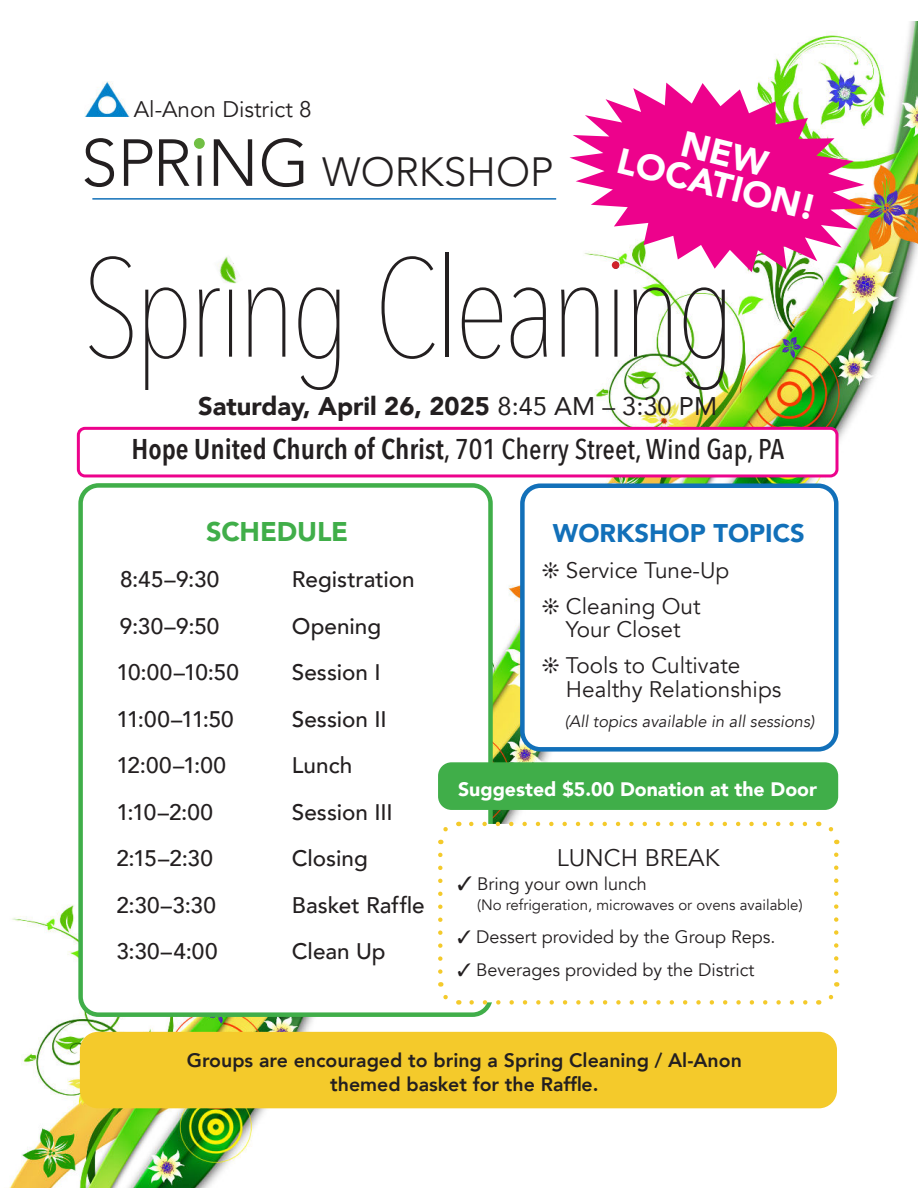
<style>
.page{position:relative;width:918px;height:1188px;background:#fff}
.page>*{position:absolute;margin:0;border:0;box-sizing:border-box;transform-origin:0 0}
.t1{font:200 138.75px "Avenir Next Condensed";letter-spacing:-.04em;color:#231f20}
.t2{font:300 40.8px "Avenir";color:#231f20}
.t3{font:900 36px/31.5px "Avenir";color:#fff;text-align:center}
.t4{font:500 28.5px "Avenir Next Condensed";color:#231f20}
.t5{font:900 27px "Avenir";letter-spacing:-.01em;color:#40ae49}
.t6{font:900 25.5px "Avenir";color:#231f20}
.t7{font:900 25.5px "Avenir";color:#1270b9}
.t8{font:24px "Avenir";color:#231f20}
.t9{font:500 22.5px "Avenir";color:#231f20}
.t10{font:22.5px/36px "Avenir";color:#231f20}
.t11{font:800 19.5px/24px "Avenir";color:#231f20;text-align:center}
.t12{font:900 19.5px "Avenir";color:#fff}
.t13{font:18px "Avenir";color:#231f20}
.t14{font:italic 16.5px "Avenir";color:#231f20}
.t15{font:15px "Avenir";color:#231f20}
.s1{font-size:65.7px}
.s2{font-weight:400}
.s3{font-weight:600}
</style>
<div class="page">
<img style="left:493px;top:585px;width:126px;height:237px">
<img style="left:9px;top:905px;width:377px;height:283px">
<div style="left:81px;top:485px;width:410px;height:530px;background:#fff;border-radius:18px"></div>
<div style="left:78px;top:483px;width:415px;height:534px;border:5px solid #40ae49;border-radius:18px"></div>
<div style="left:80px;top:1032px;width:757px;height:76px;background:#f4ca2b;border-radius:18px"></div>
<img style="left:84px;top:81px;width:45px;height:36px">
<div style="left:194px;top:138px;width:11px;height:11px;background:#71bf44;border-radius:50%"></div>
<img style="left:556px;top:22px;width:362px;height:471px">
<hr style="left:92px;top:198px;width:464px;height:2px;background:#1270b9">
<div style="left:522px;top:486px;width:314px;height:263px;background:#fff;border-radius:18px"></div>
<div style="left:520px;top:483px;width:319px;height:269px;border:5px solid #1270b9;border-radius:18px"></div>
<div style="left:440px;top:824px;width:396px;height:178px;background:#fff;border-radius:18px"></div>
<svg style="left:472px;top:1000px;width:336px;height:5px"></svg>
<svg style="left:469px;top:822px;width:336px;height:4px"></svg>
<svg style="left:438px;top:827px;width:10px;height:17px"></svg>
<svg style="left:438px;top:855px;width:21px;height:150px"></svg>
<svg style="left:828px;top:982px;width:12px;height:18px"></svg>
<svg style="left:818px;top:821px;width:21px;height:150px"></svg>
<div style="left:438px;top:762px;width:400px;height:48px;background:#40ae49;border-radius:14px"></div>
<img style="left:217px;top:256px;width:23px;height:27px">
<svg style="left:569px;top:83px;width:297px;height:189px;fill:#ed028c"></svg>
<div style="left:78px;top:428px;width:759px;height:48px;background:#fff;border-radius:7px"></div>
<div style="left:77px;top:427px;width:762px;height:50px;border:3px solid #ed028c;border-radius:7px"></div>
<p class="t10" style="left:134px;top:93px;width:179px">Al-Anon District 8</p>
<h2 class="t2" style="left:81px;top:148px;width:474px"><span class="s1">SPRiNG</span> WORKSHOP</h2>
<h3 class="t3" style="left:629px;top:116px;width:205px;rotate:14deg">NEW<br>LOCATION!</h3>
<h1 class="t1" style="left:82px;top:252px;width:656px">Spring Cleaning</h1>
<p class="t6" style="left:198px;top:395px;width:520px">Saturday, April 26, 2025 <span class="s2">8:45 AM – 3:30 PM</span></p>
<p class="t4" style="left:132px;top:438px;width:654px"><span class="s3">Hope United Church of Christ</span>, 701 Cherry Street, Wind Gap, PA</p>
<p class="t5" style="left:206px;top:519px;width:143px">SCHEDULE</p>
<p class="t9" style="left:120px;top:570px;width:101px">8:45–9:30</p>
<p class="t9" style="left:292px;top:570px;width:124px">Registration</p>
<p class="t9" style="left:120px;top:617px;width:101px">9:30–9:50</p>
<p class="t9" style="left:292px;top:617px;width:91px">Opening</p>
<p class="t9" style="left:116px;top:663px;width:124px">10:00–10:50</p>
<p class="t9" style="left:292px;top:663px;width:90px">Session I</p>
<p class="t9" style="left:116px;top:710px;width:119px">11:00–11:50</p>
<p class="t9" style="left:292px;top:710px;width:96px">Session II</p>
<p class="t9" style="left:116px;top:756px;width:111px">12:00–1:00</p>
<p class="t9" style="left:292px;top:756px;width:62px">Lunch</p>
<p class="t9" style="left:116px;top:803px;width:98px">1:10–2:00</p>
<p class="t9" style="left:292px;top:803px;width:103px">Session III</p>
<p class="t9" style="left:116px;top:849px;width:98px">2:15–2:30</p>
<p class="t9" style="left:292px;top:849px;width:77px">Closing</p>
<p class="t9" style="left:116px;top:885px;width:101px">2:30–3:30</p>
<p class="t9" style="left:292px;top:885px;width:134px">Basket Raffle</p>
<p class="t9" style="left:116px;top:942px;width:103px">3:30–4:00</p>
<p class="t9" style="left:292px;top:942px;width:95px">Clean Up</p>
<p class="t7" style="left:553px;top:522px;width:254px">WORKSHOP TOPICS</p>
<p class="t10" style="left:566px;top:555px;width:165px">Service Tune-Up<br>Cleaning Out</p>
<p class="t10" style="left:566px;top:613px;width:176px">Your Closet<br>Tools to Cultivate</p>
<p class="t10" style="left:566px;top:673px;width:217px">Healthy Relationships</p>
<p class="t14" style="left:565px;top:715px;width:251px">(All topics available in all sessions)</p>
<p class="t12" style="left:458px;top:780px;width:361px">Suggested $5.00 Donation at the Door</p>
<p class="t8" style="left:557px;top:848px;width:165px">LUNCH BREAK</p>
<p class="t13" style="left:458px;top:876px;width:191px">✓ Bring your own lunch</p>
<p class="t15" style="left:477px;top:898px;width:327px">(No refrigeration, microwaves or ovens available)</p>
<p class="t13" style="left:458px;top:929px;width:319px">✓ Dessert provided by the Group Reps.</p>
<p class="t13" style="left:458px;top:962px;width:298px">✓ Beverages provided by the District</p>
<p class="t11" style="left:187px;top:1050px;width:557px">Groups are encouraged to bring a Spring Cleaning / Al-Anon themed basket for the Raffle.</p>
</div>
